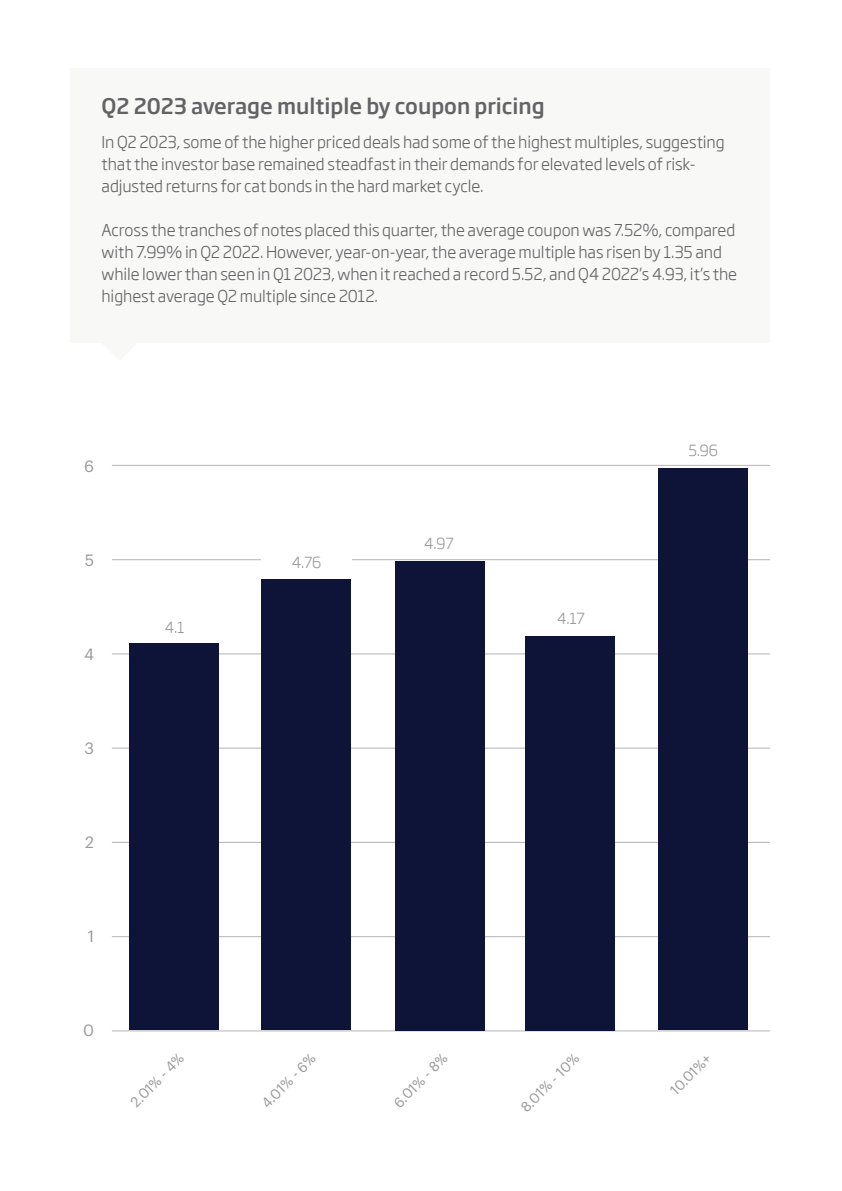
<style>
.page{position:relative;width:842px;height:1191px;background:#fff}
.page>*{position:absolute;margin:0;border:0;box-sizing:border-box;transform-origin:0 0}
.t1{font:500 21px "Soho Gothic Pro";color:#636366}
.t2{font:300 16px/22px "Soho Gothic Pro";letter-spacing:-.005em;color:#636366}
.t3{font:16px "Graphik";color:#989898}
.t4{font:300 15px "Soho Gothic Pro";letter-spacing:-.02em;color:#989898}
.t5{font:14px "Graphik";color:#989898}
</style>
<div class="page">
<hr style="left:112px;top:1030px;width:658px;height:1px;background:#bcbdc0">
<hr style="left:112px;top:936px;width:658px;height:1px;background:#bcbdc0">
<hr style="left:112px;top:842px;width:658px;height:1px;background:#bcbdc0">
<hr style="left:112px;top:747px;width:658px;height:1px;background:#bcbdc0">
<hr style="left:112px;top:653px;width:658px;height:1px;background:#bcbdc0">
<hr style="left:112px;top:465px;width:658px;height:1px;background:#bcbdc0">
<hr style="left:112px;top:559px;width:658px;height:1px;background:#bcbdc0">
<div style="left:71px;top:68px;width:699px;height:274px;background:#f8f8f7"></div>
<div style="left:129px;top:643px;width:89px;height:387px;background:#0e1437"></div>
<div style="left:262px;top:580px;width:89px;height:450px;background:#0e1437"></div>
<div style="left:261px;top:548px;width:91px;height:28px;background:#fff"></div>
<div style="left:395px;top:561px;width:89px;height:469px;background:#0e1437"></div>
<div style="left:526px;top:636px;width:89px;height:394px;background:#0e1437"></div>
<div style="left:658px;top:468px;width:89px;height:562px;background:#0e1437"></div>
<h1 class="t1" style="left:102px;top:93px;width:445px">Q2 2023 average multiple by coupon pricing</h1>
<p class="t2" style="left:102px;top:130px;width:625px">In Q2 2023, some of the higher priced deals had some of the highest multiples, suggesting that the investor base remained steadfast in their demands for elevated levels of risk&shy;adjusted returns for cat bonds in the hard market cycle.</p>
<p class="t2" style="left:102px;top:218px;width:637px">Across the tranches of notes placed this quarter, the average coupon was 7.52%, compared with 7.99% in Q2 2022. However, year-on-year, the average multiple has risen by 1.35 and while lower than seen in Q1 2023, when it reached a record 5.52, and Q4 2022’s 4.93, it’s the highest average Q2 multiple since 2012.</p>
<p class="t3" style="left:84px;top:454px;width:11px">6</p>
<p class="t3" style="left:85px;top:548px;width:11px">5</p>
<p class="t3" style="left:84px;top:642px;width:11px">4</p>
<p class="t3" style="left:84px;top:736px;width:11px">3</p>
<p class="t3" style="left:85px;top:830px;width:10px">2</p>
<p class="t3" style="left:88px;top:924px;width:8px">1</p>
<p class="t3" style="left:83px;top:1018px;width:12px">0</p>
<p class="t4" style="left:165px;top:616px;width:21px">4.1</p>
<p class="t4" style="left:292px;top:551px;width:31px">4.76</p>
<p class="t4" style="left:424px;top:532px;width:31px">4.97</p>
<p class="t4" style="left:557px;top:607px;width:29px">4.17</p>
<p class="t4" style="left:688px;top:439px;width:31px">5.96</p>
<p class="t5" style="left:125px;top:1097px;width:70px;rotate:-45deg">2.01% - 4%</p>
<p class="t5" style="left:256px;top:1098px;width:71px;rotate:-45deg">4.01% - 6%</p>
<p class="t5" style="left:389px;top:1097px;width:71px;rotate:-45deg">6.01% - 8%</p>
<p class="t5" style="left:516px;top:1102px;width:77px;rotate:-45deg">8.01% - 10%</p>
<p class="t5" style="left:665px;top:1084px;width:53px;rotate:-45deg">10.01%+</p>
</div>
